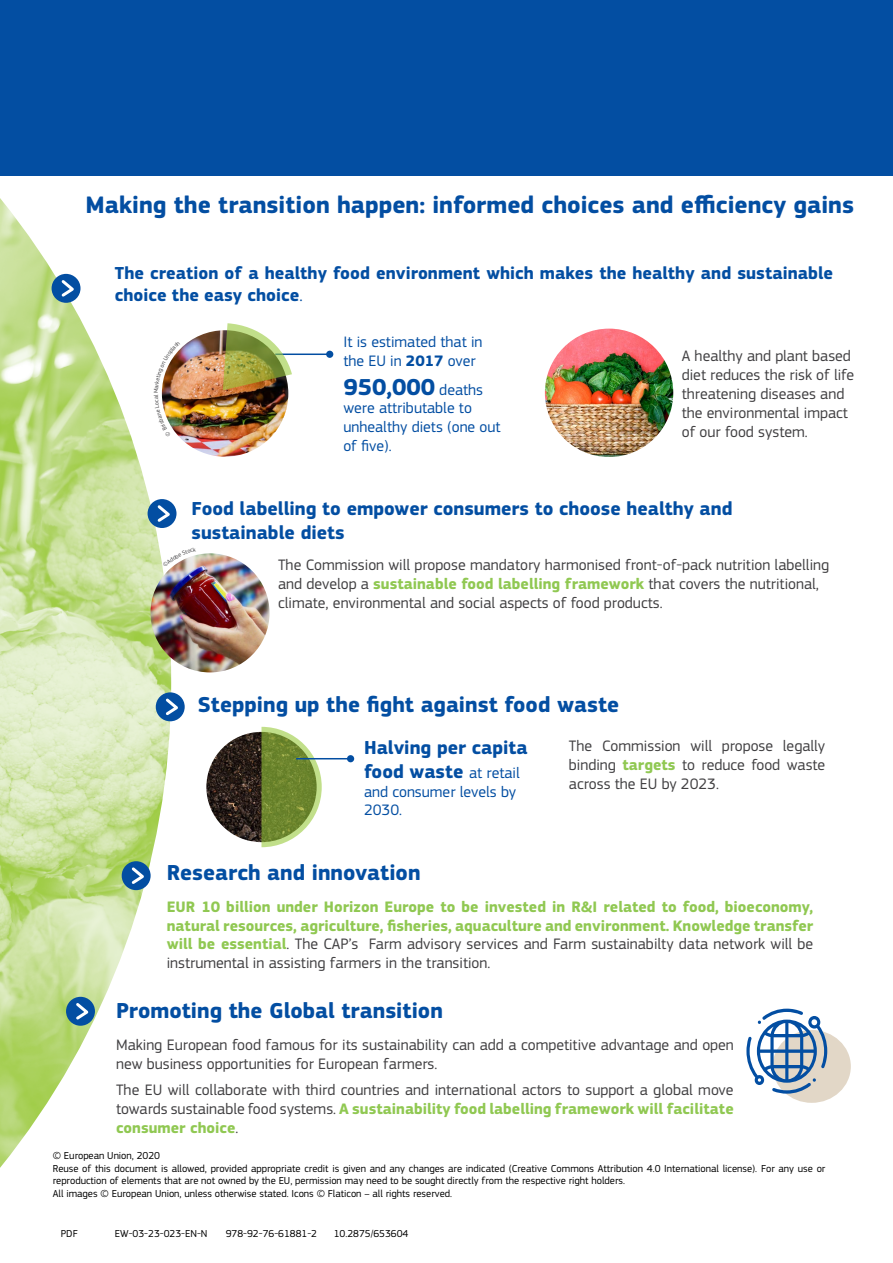
<style>
.page{position:relative;width:893px;height:1263px;background:#fff}
.page>*{position:absolute;margin:0;border:0;box-sizing:border-box;transform-origin:0 0}
.t1{font:700 24.75px "EC Square Sans Pro";color:#034ea2}
.t2{font:700 24px "EC Square Sans Pro";color:#034ea2}
.t3{font:700 22.5px "EC Square Sans Pro";color:#034ea2}
.t4{font:700 19.5px/23.4px "EC Square Sans Pro";color:#034ea2}
.t5{font:700 18px/21.6px "EC Square Sans Pro";color:#034ea2}
.t6{font:15.75px/18.9px "EC Square Sans Pro";color:#414042}
.t7{font:700 15.75px/18.9px "EC Square Sans Pro";color:#90c852;text-align:justify}
.t8{font:15.75px/18.9px "EC Square Sans Pro";color:#034ea2}
.t9{font:10.5px/12.6px "EC Square Sans Pro";color:#000}
.t10{font:6px "EC Square Sans Pro";color:#414042}
.s1{font-weight:400}
.s2{font-weight:700}
.s3{font-weight:400;font-size:15.75px}
.s4{font-weight:700;color:#90c852}
.s5{font-weight:400;color:#414042}
</style>
<div class="page">
<img style="left:0;top:198px;width:171px;height:970px">
<div style="left:0;top:0;width:893px;height:176px;background:#034ea2"></div>
<div style="left:52px;top:274px;width:29px;height:29px;background:#034ea2;border-radius:50%"></div>
<svg style="left:61px;top:277px;width:16px;height:22px"></svg>
<div style="left:148px;top:499px;width:28px;height:29px;background:#034ea2;border-radius:50%"></div>
<svg style="left:157px;top:502px;width:16px;height:22px"></svg>
<div style="left:156px;top:692px;width:29px;height:29px;background:#034ea2;border-radius:50%"></div>
<svg style="left:165px;top:696px;width:17px;height:22px"></svg>
<div style="left:122px;top:861px;width:29px;height:29px;background:#034ea2;border-radius:50%"></div>
<svg style="left:131px;top:865px;width:16px;height:22px"></svg>
<div style="left:66px;top:997px;width:29px;height:29px;background:#034ea2;border-radius:50%"></div>
<svg style="left:76px;top:1000px;width:16px;height:22px"></svg>
<hr style="left:275px;top:353px;width:55px;height:2px;background:#034ea2">
<div style="left:326px;top:351px;width:7px;height:7px;background:#034ea2;border-radius:50%"></div>
<div style="left:773px;top:1030px;width:78px;height:73px;background:#e2d7c7;border-radius:50%"></div>
<svg style="left:746px;top:1009px;width:81px;height:85px"></svg>
<img style="left:206px;top:732px;width:111px;height:110px;border-radius:55px">
<svg style="left:261px;top:727px;width:61px;height:120px"></svg>
<hr style="left:296px;top:758px;width:55px;height:1px;background:#034ea2">
<div style="left:347px;top:755px;width:7px;height:7px;background:#034ea2;border-radius:50%"></div>
<img style="left:162px;top:330px;width:126px;height:127px;border-radius:63px">
<svg style="left:223px;top:323px;width:69px;height:67px"></svg>
<img style="left:545px;top:329px;width:128px;height:128px;border-radius:64px">
<img style="left:150px;top:553px;width:120px;height:119px;border-radius:60px">
<img style="left:154px;top:341px;width:26px;height:96px">
<svg style="left:163px;top:547px;width:33px;height:20px"></svg>
<h1 class="t1" style="left:86px;top:190px;width:770px">Making the transition happen: informed choices and efficiency gains</h1>
<p class="t5" style="left:115px;top:263px;width:719px">The creation of a healthy food environment which makes the healthy and sustainable choice the easy choice<span class="s1">.</span></p>
<p class="t10" style="left:153px;top:396px;width:3px;rotate:-90deg">l</p>
<p class="t8" style="left:343px;top:332px;width:141px">It is estimated that in the EU in <span class="s2">2017</span> over</p>
<h2 class="t2" style="left:343px;top:372px;width:141px">950,000 <span class="s3">deaths</span></h2>
<p class="t8" style="left:343px;top:399px;width:159px">were attributable to unhealthy diets (one out of five).</p>
<p class="t6" style="left:682px;top:347px;width:174px">A healthy and plant based diet reduces the risk of life threatening diseases and the environmental impact of our food system.</p>
<p class="t4" style="left:191px;top:498px;width:542px">Food labelling to empower consumers to choose healthy and sustainable diets</p>
<p class="t6" style="left:278px;top:556px;width:553px">The Commission will propose mandatory harmonised front-of‑pack nutrition labelling and develop a <span class="s4">sustainable food labelling framework</span> that covers the nutritional, climate, environmental and social aspects of food products.</p>
<h3 class="t3" style="left:198px;top:691px;width:423px">Stepping up the fight against food waste</h3>
<p class="t4" style="left:364px;top:737px;width:165px">Halving per capita food waste <span class="s3">at retail</span></p>
<p class="t8" style="left:364px;top:782px;width:154px">and consumer levels by<br>2030.</p>
<p class="t6" style="left:569px;top:737px;width:258px;text-align:justify">The Commission will propose legally binding <span class="s4">targets</span> to reduce food waste across the EU by 2023.</p>
<h3 class="t3" style="left:167px;top:859px;width:255px">Research and innovation</h3>
<p class="t7" style="left:167px;top:897px;width:648px">EUR 10 billion under Horizon Europe to be invested in R&amp;I related to food, bioeconomy, natural resources, agriculture, fisheries, aquaculture and environment. Knowledge transfer will be essential<span class="s5">. The CAP’s Farm advisory services and Farm sustainabilty data network will be instrumental in assisting farmers in the transition.</span></p>
<h3 class="t3" style="left:116px;top:997px;width:328px">Promoting the Global transition</h3>
<p class="t6" style="left:116px;top:1035px;width:619px">Making European food famous for its sustainability can add a competitive advantage and open new business opportunities for European farmers.</p>
<p class="t6" style="left:116px;top:1081px;width:619px;text-align:justify">The EU will collaborate with third countries and international actors to support a global move towards sustainable food systems. <span class="s4">A sustainability food labelling framework will facilitate consumer choice</span>.</p>
<p class="t9" style="left:53px;top:1149px;width:774px">© European Union, 2020<br>Reuse of this document is allowed, provided appropriate credit is given and any changes are indicated (Creative Commons Attribution 4.0 International license). For any use or reproduction of elements that are not owned by the EU, permission may need to be sought directly from the respective right holders.<br>All images © European Union, unless otherwise stated. Icons © Flaticon – all rights reserved.</p>
<p class="t9" style="left:61px;top:1227px;width:18px">PDF</p>
<p class="t9" style="left:115px;top:1227px;width:94px">EW-03-23-023-EN-N</p>
<p class="t9" style="left:226px;top:1227px;width:93px">978-92-76-61881-2</p>
<p class="t9" style="left:334px;top:1227px;width:76px">10.2875/653604</p>
</div>
